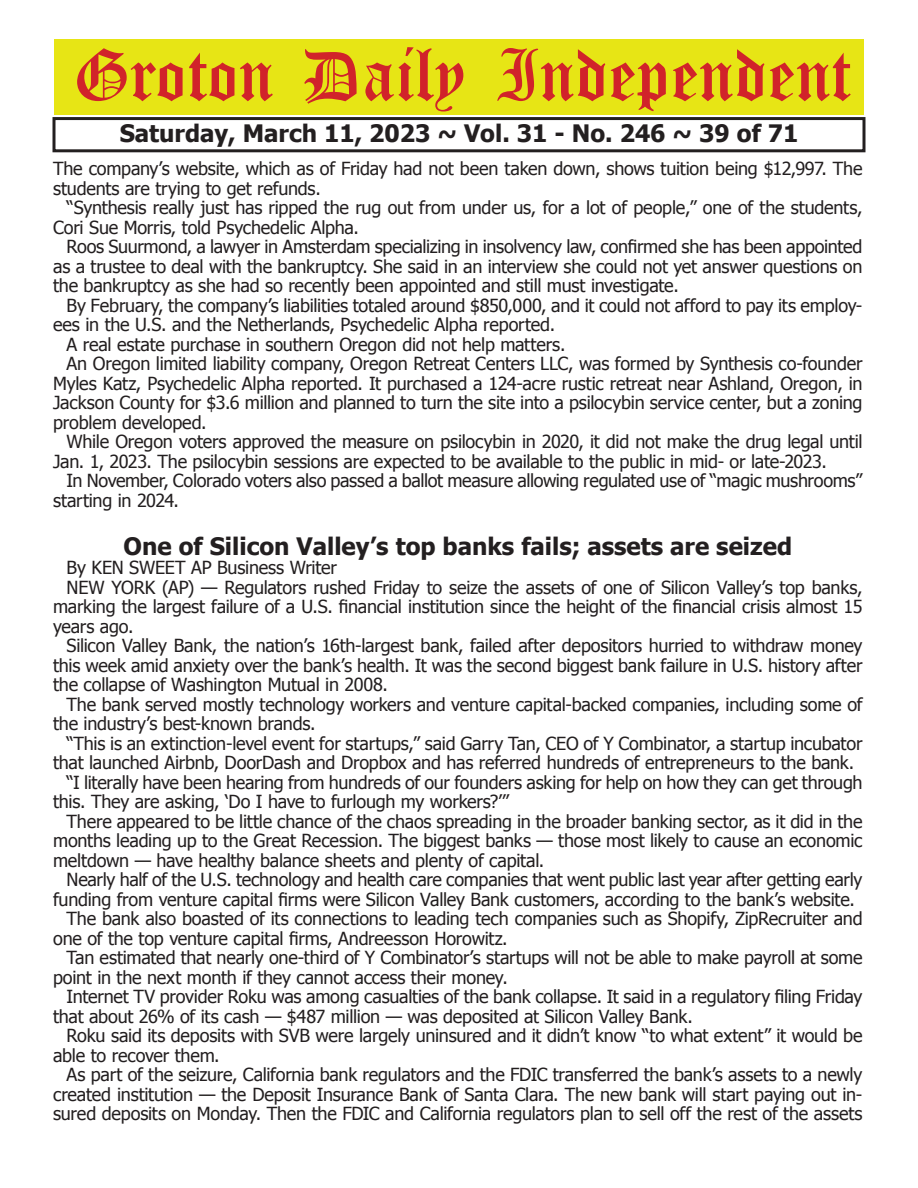
<style>
.page{position:relative;width:918px;height:1188px;background:#fff}
.page>*{position:absolute;margin:0;border:0;box-sizing:border-box;transform-origin:0 0}
.t1{font:54px "Old English Five";color:#d1232a}
.t2{font:700 24px "Tahoma";color:#231f20}
.t3{font:18px/19.5px "Tahoma";letter-spacing:-.015em;color:#231f20}
</style>
<div class="page">
<div style="left:52px;top:117px;width:814px;height:35px;border:3px solid #231f20"></div>
<div style="left:54px;top:40px;width:810px;height:75px;background:#e7e515"></div>
<h1 class="t1" style="left:73px;top:50px;width:779px">Groton Daily Independent</h1>
<h2 class="t2" style="left:120px;top:116px;width:680px">Saturday, March 11, 2023 ~ Vol. 31 - No. 246 ~ 39 of 71</h2>
<p class="t3" style="left:53px;top:158px;width:811px">The company’s website, which as of Friday had not been taken down, shows tuition being $12,997. The students are trying to get refunds.</p>
<p class="t3" style="left:53px;top:197px;width:811px;text-indent:14px">“Synthesis really just has ripped the rug out from under us, for a lot of people,” one of the students,<br>Cori Sue Morris, told Psychedelic Alpha.</p>
<p class="t3" style="left:53px;top:236px;width:811px;text-align:justify;text-indent:14px">Roos Suurmond, a lawyer in Amsterdam specializing in insolvency law, confirmed she has been appointed as a trustee to deal with the bankruptcy. She said in an interview she could not yet answer questions on the bankruptcy as she had so recently been appointed and still must investigate.</p>
<p class="t3" style="left:67px;top:294px;width:797px">By February, the company’s liabilities totaled around $850,000, and it could not afford to pay its employ-</p>
<p class="t3" style="left:53px;top:314px;width:504px">ees in the U.S. and the Netherlands, Psychedelic Alpha reported.</p>
<p class="t3" style="left:67px;top:333px;width:500px">A real estate purchase in southern Oregon did not help matters.</p>
<p class="t3" style="left:67px;top:353px;width:797px">An Oregon limited liability company, Oregon Retreat Centers LLC, was formed by Synthesis co-founder</p>
<p class="t3" style="left:53px;top:372px;width:811px">Myles Katz, Psychedelic Alpha reported. It purchased a 124-acre rustic retreat near Ashland, Oregon, in</p>
<p class="t3" style="left:53px;top:392px;width:811px">Jackson County for $3.6 million and planned to turn the site into a psilocybin service center, but a zoning</p>
<p class="t3" style="left:53px;top:411px;width:155px">problem developed.</p>
<p class="t3" style="left:67px;top:431px;width:797px">While Oregon voters approved the measure on psilocybin in 2020, it did not make the drug legal until</p>
<p class="t3" style="left:53px;top:450px;width:775px">Jan. 1, 2023. The psilocybin sessions are expected to be available to the public in mid- or late-2023.</p>
<p class="t3" style="left:67px;top:470px;width:797px">In November, Colorado voters also passed a ballot measure allowing regulated use of “magic mushrooms”</p>
<p class="t3" style="left:53px;top:489px;width:127px">starting in 2024.</p>
<h2 class="t2" style="left:124px;top:529px;width:670px">One of Silicon Valley’s top banks fails; assets are seized</h2>
<p class="t3" style="left:67px;top:557px;width:272px">By KEN SWEET AP Business Writer</p>
<p class="t3" style="left:67px;top:577px;width:797px">NEW YORK (AP) — Regulators rushed Friday to seize the assets of one of Silicon Valley’s top banks,</p>
<p class="t3" style="left:53px;top:596px;width:811px">marking the largest failure of a U.S. financial institution since the height of the financial crisis almost 15</p>
<p class="t3" style="left:53px;top:616px;width:82px">years ago.</p>
<p class="t3" style="left:67px;top:635px;width:797px">Silicon Valley Bank, the nation’s 16th-largest bank, failed after depositors hurried to withdraw money</p>
<p class="t3" style="left:53px;top:655px;width:811px">this week amid anxiety over the bank’s health. It was the second biggest bank failure in U.S. history after</p>
<p class="t3" style="left:53px;top:674px;width:337px">the collapse of Washington Mutual in 2008.</p>
<p class="t3" style="left:67px;top:694px;width:797px">The bank served mostly technology workers and venture capital-backed companies, including some of</p>
<p class="t3" style="left:53px;top:713px;width:264px">the industry’s best-known brands.</p>
<p class="t3" style="left:67px;top:733px;width:797px">“This is an extinction-level event for startups,” said Garry Tan, CEO of Y Combinator, a startup incubator</p>
<p class="t3" style="left:53px;top:752px;width:803px">that launched Airbnb, DoorDash and Dropbox and has referred hundreds of entrepreneurs to the bank.</p>
<p class="t3" style="left:67px;top:772px;width:798px">“I literally have been hearing from hundreds of our founders asking for help on how they can get through</p>
<p class="t3" style="left:53px;top:791px;width:457px">this. They are asking, ‘Do I have to furlough my workers?’”</p>
<p class="t3" style="left:67px;top:811px;width:797px">There appeared to be little chance of the chaos spreading in the broader banking sector, as it did in the</p>
<p class="t3" style="left:53px;top:830px;width:811px">months leading up to the Great Recession. The biggest banks — those most likely to cause an economic</p>
<p class="t3" style="left:53px;top:850px;width:493px">meltdown — have healthy balance sheets and plenty of capital.</p>
<p class="t3" style="left:67px;top:869px;width:797px">Nearly half of the U.S. technology and health care companies that went public last year after getting early</p>
<p class="t3" style="left:53px;top:889px;width:803px">funding from venture capital firms were Silicon Valley Bank customers, according to the bank’s website.</p>
<p class="t3" style="left:67px;top:908px;width:798px">The bank also boasted of its connections to leading tech companies such as Shopify, ZipRecruiter and</p>
<p class="t3" style="left:53px;top:928px;width:456px">one of the top venture capital firms, Andreesson Horowitz.</p>
<p class="t3" style="left:67px;top:947px;width:797px">Tan estimated that nearly one-third of Y Combinator’s startups will not be able to make payroll at some</p>
<p class="t3" style="left:53px;top:967px;width:456px">point in the next month if they cannot access their money.</p>
<p class="t3" style="left:67px;top:986px;width:797px">Internet TV provider Roku was among casualties of the bank collapse. It said in a regulatory filing Friday</p>
<p class="t3" style="left:53px;top:1006px;width:641px">that about 26% of its cash — $487 million — was deposited at Silicon Valley Bank.</p>
<p class="t3" style="left:67px;top:1025px;width:798px">Roku said its deposits with SVB were largely uninsured and it didn’t know “to what extent” it would be</p>
<p class="t3" style="left:53px;top:1045px;width:168px">able to recover them.</p>
<p class="t3" style="left:67px;top:1064px;width:797px">As part of the seizure, California bank regulators and the FDIC transferred the bank’s assets to a newly</p>
<p class="t3" style="left:53px;top:1084px;width:811px">created institution — the Deposit Insurance Bank of Santa Clara. The new bank will start paying out in-</p>
<p class="t3" style="left:53px;top:1103px;width:811px">sured deposits on Monday. Then the FDIC and California regulators plan to sell off the rest of the assets</p>
</div>
